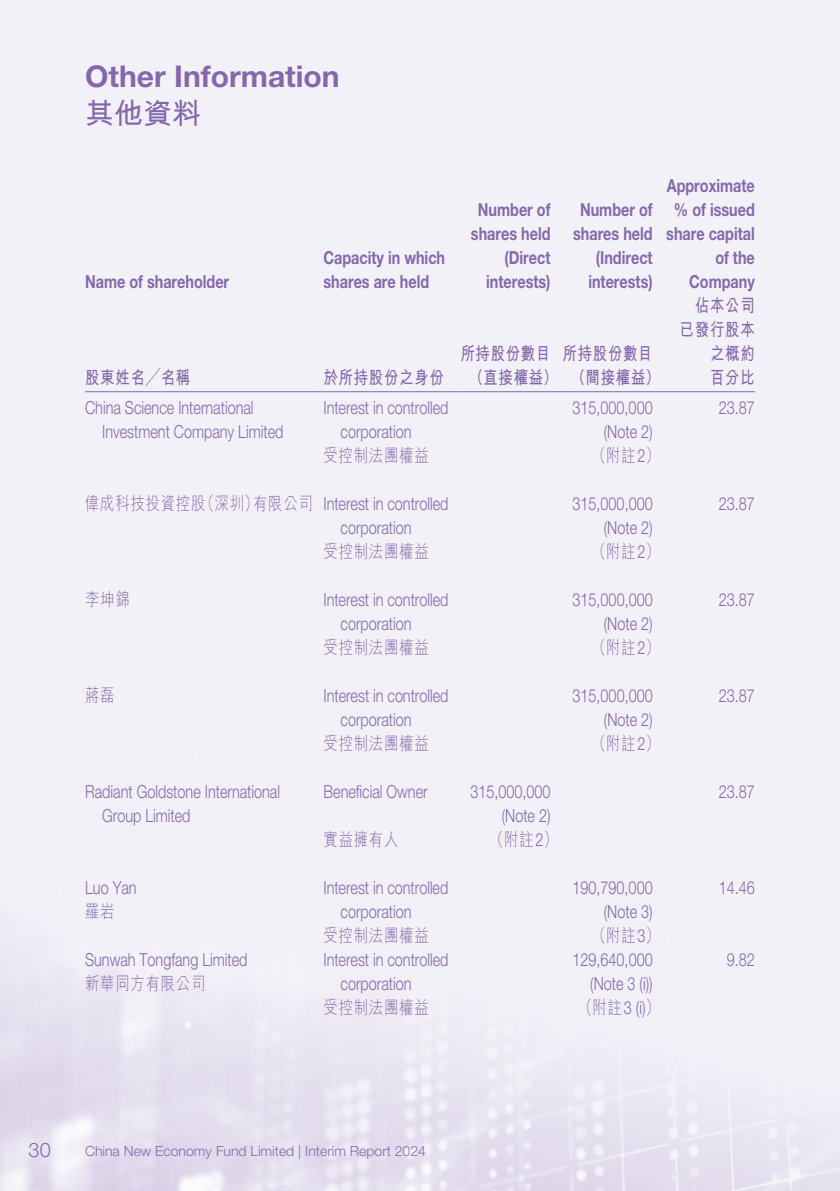
<style>
.page{position:relative;width:840px;height:1191px;background:#fff}
.page>*{position:absolute;margin:0;border:0;box-sizing:border-box;transform-origin:0 0}
.t1{font:700 30px "Helvetica Neue LT Std";color:#8468ab}
.t2{font:700 29px "M Hei HK";color:#8468ab}
.t3{font:300 20px "Helvetica Neue LT Std";color:#8468ab}
.t4{font:300 18px/24px "Helvetica Neue LT Std";color:#8468ab;scale:.8 1}
.t5{font:700 18px/24px "Helvetica Neue LT Std";color:#8468ab;text-align:right;scale:.8 1}
.t6{font:300 18px "M Hei HK";letter-spacing:.05em;color:#8468ab;scale:.8 1}
.t7{font:700 18px/24px "M Hei HK";letter-spacing:.05em;color:#8468ab;text-align:center;scale:.8 1}
.t8{font:300 14px "Helvetica Neue LT Std";color:#8468ab}
.s1{font-family:"Helvetica Neue LT Std"}
.s2{font-family:"M Hei HK"}
</style>
<div class="page">
<div style="left:0;top:0;width:839px;height:1191px;background:#f3f1f8"></div>
<hr style="left:85px;top:391px;width:232px;height:1px;background:#8468ab">
<hr style="left:317px;top:391px;width:142px;height:1px;background:#8468ab">
<hr style="left:459px;top:391px;width:102px;height:1px;background:#8468ab">
<hr style="left:561px;top:391px;width:102px;height:1px;background:#8468ab">
<hr style="left:663px;top:391px;width:91px;height:1px;background:#8468ab">
<h1 class="t1" style="left:85px;top:58px;width:256px">Other Information</h1>
<h2 class="t2" style="left:85px;top:93px;width:117px">其他資料</h2>
<p class="t5" style="left:85px;top:269px;width:181px">Name of shareholder</p>
<p class="t5" style="left:323px;top:245px;width:153px;text-align:left">Capacity in which shares are held</p>
<p class="t7" style="left:85px;top:364px;width:133px">股東姓名╱名稱</p>
<p class="t7" style="left:323px;top:364px;width:152px">於所持股份之身份</p>
<p class="t5" style="left:470px;top:197px;width:101px">Number of shares held (Direct interests)</p>
<p class="t5" style="left:573px;top:197px;width:101px">Number of shares held (Indirect interests)</p>
<p class="t7" style="left:460px;top:340px;width:123px">所持股份數目（直接權益）</p>
<p class="t7" style="left:562px;top:340px;width:123px">所持股份數目（間接權益）</p>
<p class="t5" style="left:666px;top:173px;width:112px">Approximate % of issued share capital of the<br>Company</p>
<p class="t7" style="left:679px;top:292px;width:95px;text-align:right">佔本公司已發行股本之概約<br>百分比</p>
<p class="t4" style="left:102px;top:395px;width:228px;text-indent:-17px">China Science International<br>Investment Company Limited</p>
<p class="t4" style="left:340px;top:395px;width:136px;text-indent:-17px">Interest in controlled corporation</p>
<p class="t4" style="left:572px;top:395px;width:102px;text-align:right">315,000,000 (Note 2)</p>
<p class="t4" style="left:718px;top:395px;width:47px">23.87</p>
<p class="t6" style="left:323px;top:446px;width:133px">受控制法團權益</p>
<p class="t6" style="left:591px;top:446px;width:87px">（附註<span class="s1">2</span>）</p>
<p class="t4" style="left:340px;top:491px;width:136px;text-indent:-255px"><span class="s2">偉成科技投資控股（深圳）有限公司</span> Interest in controlled corporation</p>
<p class="t4" style="left:572px;top:491px;width:102px;text-align:right">315,000,000 (Note 2)</p>
<p class="t4" style="left:718px;top:491px;width:47px">23.87</p>
<p class="t6" style="left:323px;top:542px;width:133px">受控制法團權益</p>
<p class="t6" style="left:591px;top:542px;width:87px">（附註<span class="s1">2</span>）</p>
<p class="t6" style="left:85px;top:590px;width:57px">李坤錦</p>
<p class="t4" style="left:340px;top:587px;width:136px;text-indent:-17px">Interest in controlled corporation</p>
<p class="t4" style="left:572px;top:587px;width:102px;text-align:right">315,000,000 (Note 2)</p>
<p class="t4" style="left:718px;top:587px;width:47px">23.87</p>
<p class="t6" style="left:323px;top:638px;width:133px">受控制法團權益</p>
<p class="t6" style="left:591px;top:638px;width:87px">（附註<span class="s1">2</span>）</p>
<p class="t6" style="left:85px;top:686px;width:38px">蔣磊</p>
<p class="t4" style="left:340px;top:683px;width:136px;text-indent:-17px">Interest in controlled corporation</p>
<p class="t4" style="left:572px;top:683px;width:102px;text-align:right">315,000,000 (Note 2)</p>
<p class="t4" style="left:718px;top:683px;width:47px">23.87</p>
<p class="t6" style="left:323px;top:734px;width:133px">受控制法團權益</p>
<p class="t6" style="left:591px;top:734px;width:87px">（附註<span class="s1">2</span>）</p>
<p class="t4" style="left:102px;top:779px;width:224px;text-indent:-17px">Radiant Goldstone International<br>Group Limited</p>
<p class="t4" style="left:323px;top:779px;width:132px">Beneficial Owner</p>
<p class="t4" style="left:470px;top:779px;width:102px;text-align:right">315,000,000 (Note 2)</p>
<p class="t4" style="left:718px;top:779px;width:47px">23.87</p>
<p class="t6" style="left:323px;top:830px;width:95px">實益擁有人</p>
<p class="t6" style="left:489px;top:830px;width:87px">（附註<span class="s1">2</span>）</p>
<p class="t4" style="left:85px;top:875px;width:66px">Luo Yan</p>
<p class="t6" style="left:85px;top:902px;width:38px">羅岩</p>
<p class="t4" style="left:340px;top:875px;width:136px;text-indent:-17px">Interest in controlled corporation</p>
<p class="t4" style="left:572px;top:875px;width:102px;text-align:right">190,790,000 (Note 3)</p>
<p class="t4" style="left:718px;top:875px;width:47px">14.46</p>
<p class="t6" style="left:323px;top:926px;width:133px">受控制法團權益</p>
<p class="t6" style="left:591px;top:926px;width:87px">（附註<span class="s1">3</span>）</p>
<p class="t4" style="left:85px;top:947px;width:204px">Sunwah Tongfang Limited</p>
<p class="t6" style="left:85px;top:974px;width:152px">新華同方有限公司</p>
<p class="t4" style="left:340px;top:947px;width:136px;text-indent:-17px">Interest in controlled corporation</p>
<p class="t4" style="left:572px;top:947px;width:102px;text-align:right">129,640,000 (Note 3 (i))</p>
<p class="t4" style="left:726px;top:947px;width:37px">9.82</p>
<p class="t6" style="left:323px;top:998px;width:133px">受控制法團權益</p>
<p class="t6" style="left:577px;top:998px;width:104px">（附註<span class="s1">3 (i)</span>）</p>
<p class="t3" style="left:29px;top:1137px;width:24px">30</p>
<p class="t8" style="left:85px;top:1142px;width:342px">China New Economy Fund Limited | Interim Report 2024</p>
</div>
